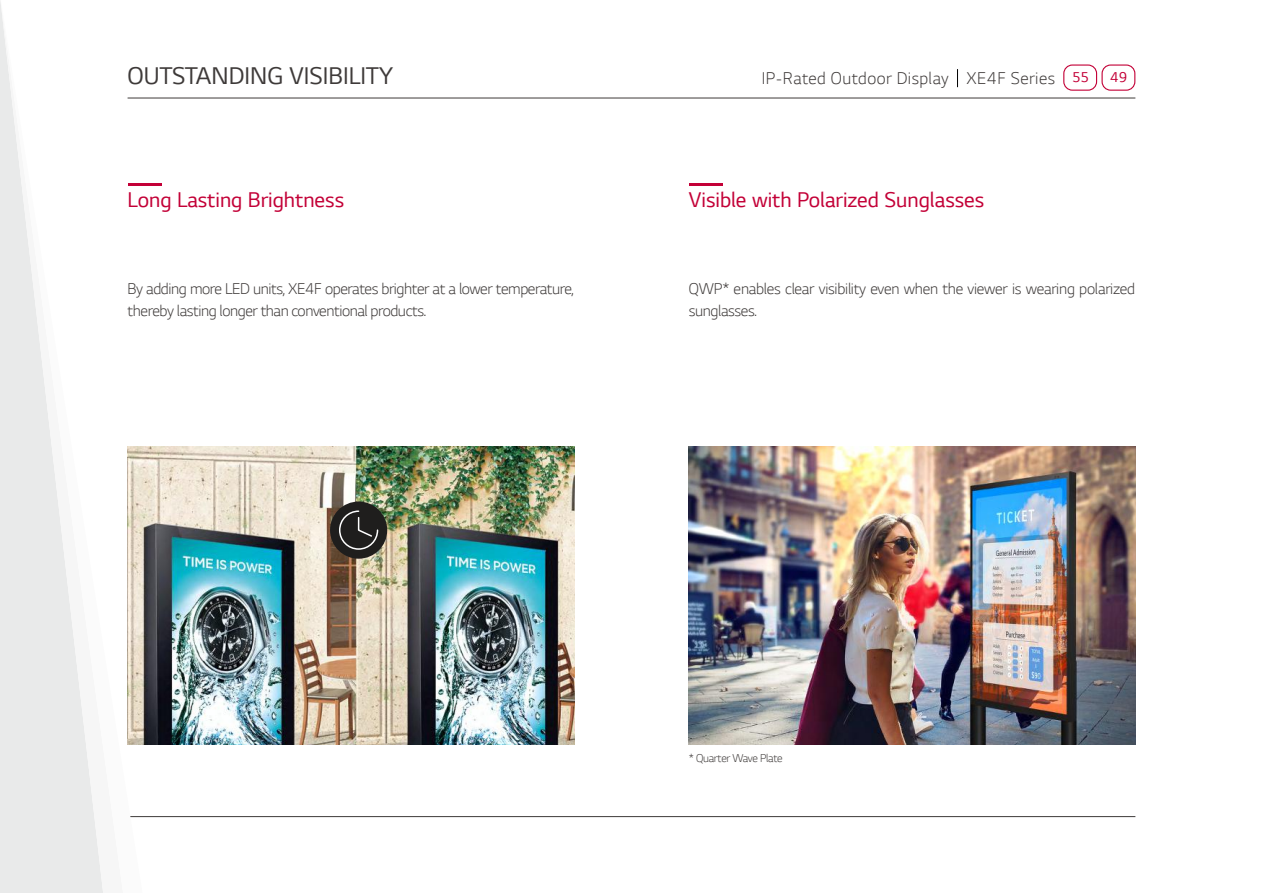
<style>
.page{position:relative;width:1263px;height:893px;background:#fff}
.page>*{position:absolute;margin:0;border:0;box-sizing:border-box;transform-origin:0 0}
.t1{font:25.5px "LG Smart";color:#3e3a39}
.t2{font:22.5px "LG Smart";color:#c30037}
.t3{font:300 18px "LG Smart";letter-spacing:.025em;color:#3e3a39}
.t4{font:300 16.5px/22.5px "LG Smart";letter-spacing:-.025em;color:#3e3a39}
.t5{font:15px "LG Smart";color:#c30037}
.t6{font:300 12px "LG Smart";letter-spacing:-.025em;color:#3e3a39}
.s1{font-weight:400;font-size:15px;color:#c30037}
</style>
<div class="page">
<hr style="left:128px;top:98px;width:1007px;height:1px;background:#3e3a39">
<hr style="left:128px;top:816px;width:1007px;height:1px;background:#3e3a39">
<svg style="left:957px;top:69px;width:1px;height:18px"></svg>
<div style="left:1063px;top:64px;width:34px;height:27px;border:1px solid #c30037;border-radius:9px"></div>
<div style="left:1101px;top:64px;width:34px;height:27px;border:1px solid #c30037;border-radius:9px"></div>
<svg style="left:1px;top:9px;width:141px;height:884px"></svg>
<img style="left:128px;top:446px;width:446px;height:298px">
<img style="left:689px;top:446px;width:446px;height:298px">
<div style="left:330px;top:502px;width:57px;height:57px;background:#1f1e1d;border-radius:50%"></div>
<svg style="left:339px;top:510px;width:40px;height:40px"></svg>
<hr style="left:128px;top:183px;width:33px;height:2px;background:#c30037">
<hr style="left:689px;top:183px;width:34px;height:2px;background:#c30037">
<h1 class="t1" style="left:128px;top:59px;width:267px">OUTSTANDING VISIBILITY</h1>
<p class="t3" style="left:762px;top:66px;width:329px">IP-Rated Outdoor Display XE4F Series <span class="s1">55</span></p>
<p class="t5" style="left:1110px;top:67px;width:18px">49</p>
<h2 class="t2" style="left:128px;top:185px;width:218px">Long Lasting Brightness</h2>
<h2 class="t2" style="left:689px;top:185px;width:297px">Visible with Polarized Sunglasses</h2>
<p class="t4" style="left:128px;top:276px;width:448px">By adding more LED units, XE4F operates brighter at a lower temperature, thereby lasting longer than conventional products.</p>
<p class="t4" style="left:689px;top:276px;width:448px">QWP* enables clear visibility even when the viewer is wearing polarized sunglasses.</p>
<p class="t6" style="left:689px;top:750px;width:95px">* Quarter Wave Plate</p>
</div>
